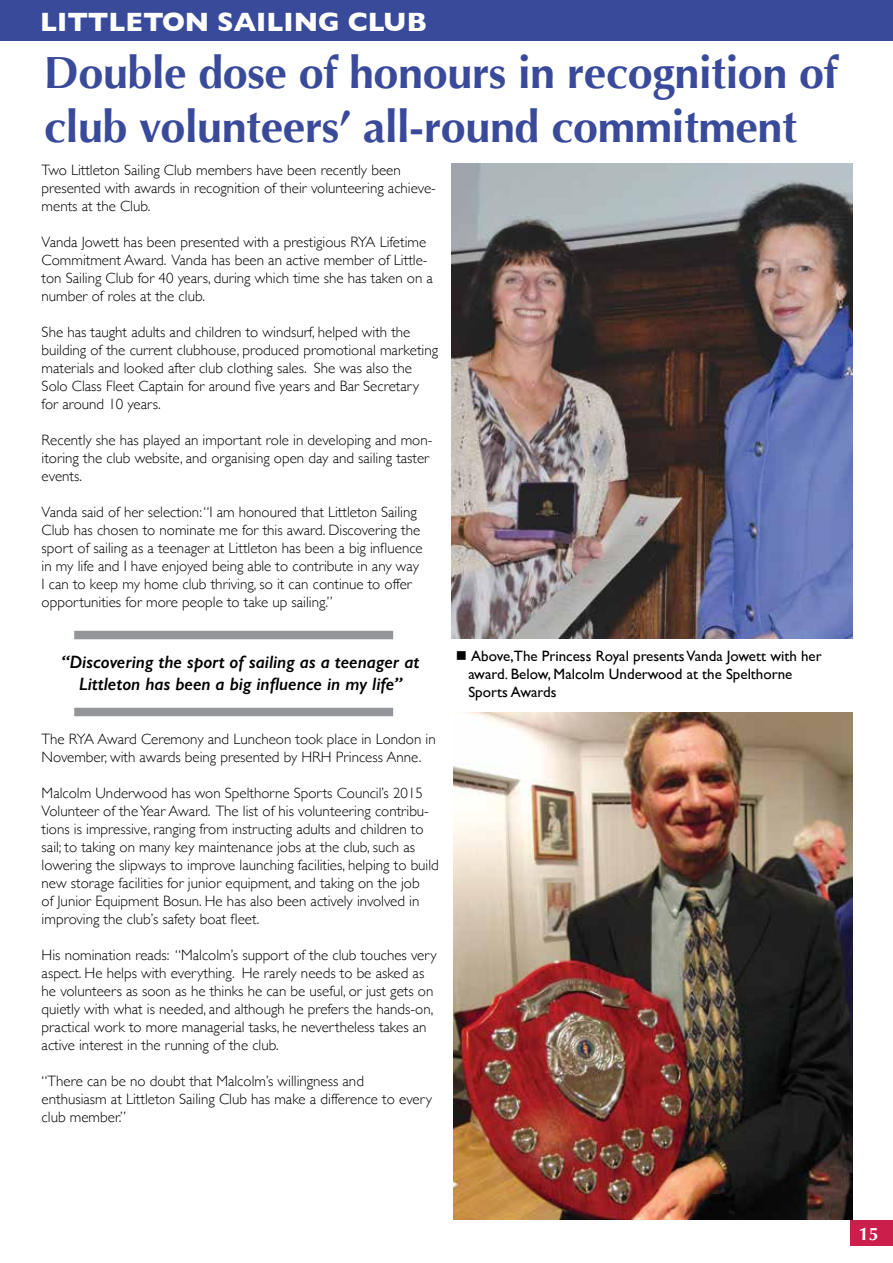
<style>
.page{position:relative;width:893px;height:1263px;background:#fff}
.page>*{position:absolute;margin:0;border:0;box-sizing:border-box;transform-origin:0 0}
.t1{font:700 45px/54px "Optima";letter-spacing:-.01em;color:#394a9b}
.t2{font:700 27px "Gill Sans";color:#fff}
.t3{font:italic 600 18px/21.6px "Gill Sans";color:#000;text-align:center}
.t4{font:700 18px "Optima";color:#fff}
.t5{font:300 15px/18px "Gill Sans";color:#000}
.t6{font:15px/18px "Gill Sans";color:#000}
</style>
<div class="page">
<div style="left:0;top:0;width:893px;height:40px;background:#394a9b"></div>
<div style="left:850px;top:1220px;width:43px;height:26px;background:#cb1e4a"></div>
<img style="left:454px;top:712px;width:398px;height:508px">
<img style="left:452px;top:164px;width:400px;height:475px">
<div style="left:74px;top:631px;width:319px;height:8px;background:#939598"></div>
<div style="left:74px;top:708px;width:319px;height:8px;background:#939598"></div>
<h2 class="t2" style="left:40px;top:1px;width:388px">LITTLETON SAILING CLUB</h2>
<h1 class="t1" style="left:44px;top:46px;width:795px">Double dose of honours in recognition of club volunteers’ all-round commitment</h1>
<p class="t5" style="left:42px;top:160px;width:396px">Two Littleton Sailing Club members have been recently been presented with awards in recognition of their volunteering achieve&shy;ments at the Club.</p>
<p class="t5" style="left:42px;top:232px;width:393px">Vanda Jowett has been presented with a prestigious RYA Lifetime Commitment Award. Vanda has been an active member of Little&shy;ton Sailing Club for 40 years, during which time she has taken on a number of roles at the club.</p>
<p class="t5" style="left:42px;top:322px;width:398px">She has taught adults and children to windsurf, helped with the building of the current clubhouse, produced promotional marketing materials and looked after club clothing sales. She was also the Solo Class Fleet Captain for around five years and Bar Secretary for around 10 years.</p>
<p class="t5" style="left:42px;top:430px;width:392px">Recently she has played an important role in developing and mon&shy;itoring the club website, and organising open day and sailing taster events.</p>
<p class="t5" style="left:42px;top:502px;width:383px">Vanda said of her selection: “I am honoured that Littleton Sailing Club has chosen to nominate me for this award. Discovering the sport of sailing as a teenager at Littleton has been a big influence in my life and I have enjoyed being able to contribute in any way I can to keep my home club thriving, so it can continue to offer opportunities for more people to take up sailing.”</p>
<p class="t3" style="left:61px;top:651px;width:360px">“Discovering the sport of sailing as a teenager at<br>Littleton has been a big influence in my life”</p>
<p class="t5" style="left:42px;top:729px;width:396px">The RYA Award Ceremony and Luncheon took place in London in<br>November, with awards being presented by HRH Princess Anne.</p>
<p class="t5" style="left:42px;top:783px;width:399px">Malcolm Underwood has won Spelthorne Sports Council’s 2015<br>Volunteer of the Year Award. The list of his volunteering contribu&shy;tions is impressive, ranging from instructing adults and children to sail; to taking on many key maintenance jobs at the club, such as lowering the slipways to improve launching facilities, helping to build new storage facilities for junior equipment, and taking on the job<br>of Junior Equipment Bosun. He has also been actively involved in improving the club’s safety boat fleet.</p>
<p class="t5" style="left:42px;top:945px;width:396px">His nomination reads: “Malcolm’s support of the club touches very aspect. He helps with everything. He rarely needs to be asked as he volunteers as soon as he thinks he can be useful, or just gets on quietly with what is needed, and although he prefers the hands-on, practical work to more managerial tasks, he nevertheless takes an active interest in the running of the club.</p>
<p class="t5" style="left:42px;top:1071px;width:392px">“There can be no doubt that Malcolm’s willingness and enthusiasm at Littleton Sailing Club has make a difference to every club member.”</p>
<p class="t6" style="left:468px;top:647px;width:355px;text-indent:-13px">■ Above,The Princess Royal presents Vanda Jowett with her award. Below, Malcolm Underwood at the Spelthorne<br>Sports Awards</p>
<p class="t4" style="left:859px;top:1223px;width:22px">15</p>
</div>
